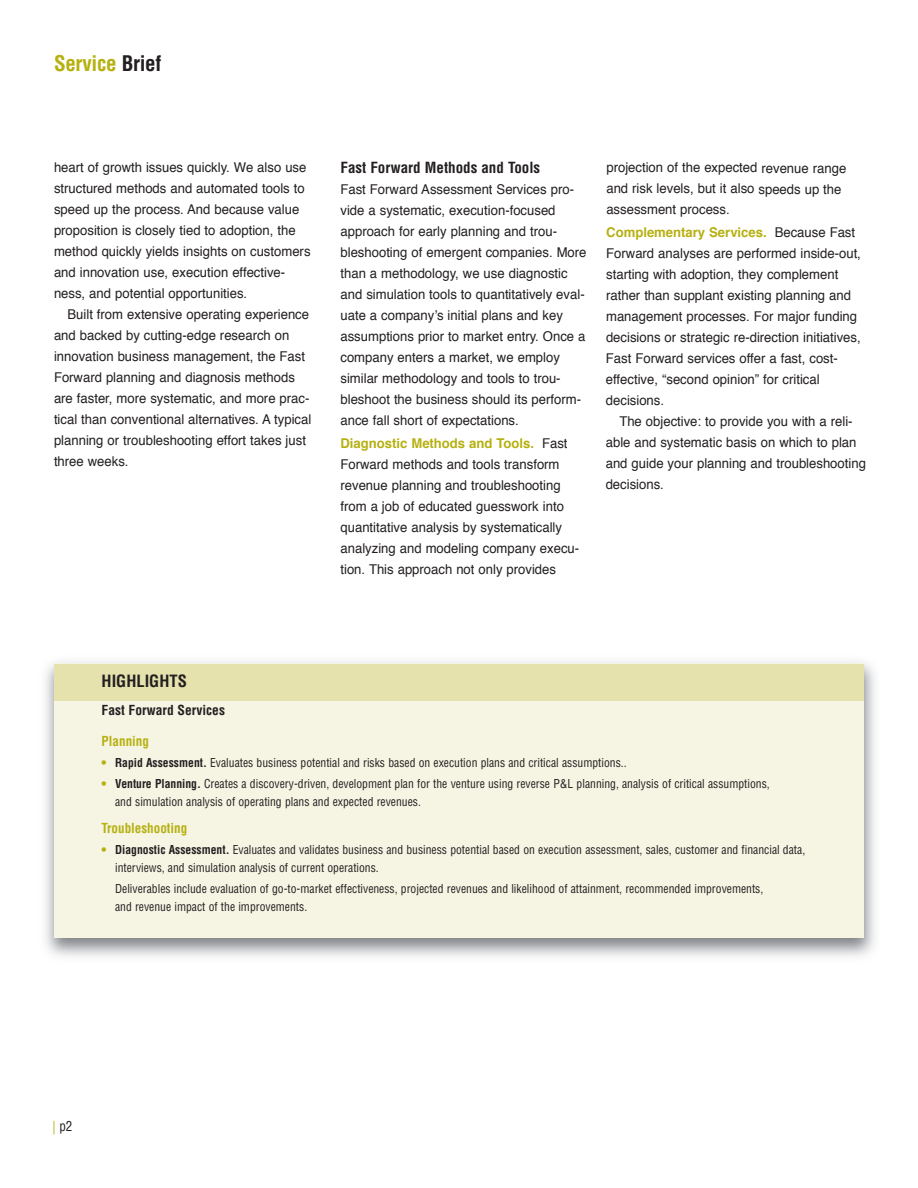
<style>
.page{position:relative;width:918px;height:1188px;background:#fff}
.page>*{position:absolute;margin:0;border:0;box-sizing:border-box;transform-origin:0 0}
.t1{font:700 condensed 21px "Helvetica";letter-spacing:-.015em;color:#b6b010}
.t2{font:700 condensed 16.5px "Helvetica";color:#231f20}
.t3{font:700 condensed 15px "Helvetica";color:#231f20}
.t4{font:13.5px/21px "Helvetica";color:#231f20}
.t5{font:700 condensed 13.5px "Helvetica";color:#b6b010}
.t6{font:700 condensed 13.5px "Helvetica";color:#231f20}
.t7{font:condensed 13.5px "Helvetica";color:#231f20}
.t8{font:condensed 12px/18px "Helvetica";color:#231f20}
.s1{color:#231f20}
.s2{font-weight:700;color:#b6b010}
.s3{font-weight:700}
.s4{color:#b6b010}
</style>
<div class="page">
<img style="left:45px;top:661px;width:830px;height:296px">
<div style="left:54px;top:663px;width:810px;height:275px;background:#f6f5e4"></div>
<div style="left:54px;top:664px;width:810px;height:37px;background:#e5e2ae"></div>
<h1 class="t1" style="left:54px;top:52px;width:109px">Service <span class="s1">Brief</span></h1>
<p class="t4" style="left:54px;top:158px;width:258px">heart of growth issues quickly. We also use structured methods and automated tools to speed up the process. And because value proposition is closely tied to adoption, the method quickly yields insights on customers and innovation use, execution effective&shy;ness, and potential opportunities.</p>
<p class="t4" style="left:54px;top:305px;width:259px;text-indent:14px">Built from extensive operating experience and backed by cutting-edge research on innovation business management, the Fast Forward planning and diagnosis methods are faster, more systematic, and more prac&shy;tical than conventional alternatives. A typical planning or troubleshooting effort takes just three weeks.</p>
<p class="t3" style="left:340px;top:159px;width:201px">Fast Forward Methods and Tools</p>
<p class="t4" style="left:340px;top:180px;width:248px">Fast Forward Assessment Services pro&shy;vide a systematic, execution-focused approach for early planning and trou&shy;bleshooting of emergent companies. More than a methodology, we use diagnostic and simulation tools to quantitatively eval&shy;uate a company’s initial plans and key assumptions prior to market entry. Once a company enters a market, we employ similar methodology and tools to trou&shy;bleshoot the business should its perform&shy;ance fall short of expectations.</p>
<p class="t4" style="left:340px;top:434px;width:240px"><span class="s2">Diagnostic Methods and Tools.</span> Fast Forward methods and tools transform revenue planning and troubleshooting from a job of educated guesswork into quantitative analysis by systematically analyzing and modeling company execu&shy;tion. This approach not only provides</p>
<p class="t4" style="left:606px;top:158px;width:241px">projection of the expected revenue range and risk levels, but it also speeds up the assessment process.</p>
<p class="t4" style="left:606px;top:223px;width:257px"><span class="s2">Complementary Services.</span> Because Fast Forward analyses are performed inside-out, starting with adoption, they complement rather than supplant existing planning and management processes. For major funding decisions or strategic re-direction initiatives, Fast Forward services offer a fast, cost&shy;effective, “second opinion” for critical decisions.</p>
<p class="t4" style="left:606px;top:412px;width:262px;text-indent:14px">The objective: to provide you with a reli&shy;able and systematic basis on which to plan and guide your planning and troubleshooting decisions.</p>
<p class="t2" style="left:102px;top:671px;width:87px">HIGHLIGHTS</p>
<p class="t6" style="left:102px;top:703px;width:125px">Fast Forward Services</p>
<p class="t5" style="left:102px;top:733px;width:49px">Planning</p>
<p class="t8" style="left:102px;top:754px;width:527px"><span class="s2">•</span> <span class="s3">Rapid Assessment.</span> Evaluates business potential and risks based on execution plans and critical assumptions..</p>
<p class="t8" style="left:115px;top:775px;width:656px;text-indent:-14px"><span class="s2">•</span> <span class="s3">Venture Planning.</span> Creates a discovery-driven, development plan for the venture using reverse P&amp;L planning, analysis of critical assumptions, and simulation analysis of operating plans and expected revenues.</p>
<p class="t5" style="left:102px;top:820px;width:87px">Troubleshooting</p>
<p class="t8" style="left:115px;top:841px;width:692px;text-indent:-13px"><span class="s2">•</span> <span class="s3">Diagnostic Assessment.</span> Evaluates and validates business and business potential based on execution assessment, sales, customer and financial data, interviews, and simulation analysis of current operations.</p>
<p class="t8" style="left:115px;top:880px;width:650px">Deliverables include evaluation of go-to-market effectiveness, projected revenues and likelihood of attainment, recommended improvements, and revenue impact of the improvements.</p>
<p class="t7" style="left:52px;top:1118px;width:21px"><span class="s4">|</span> p2</p>
</div>
